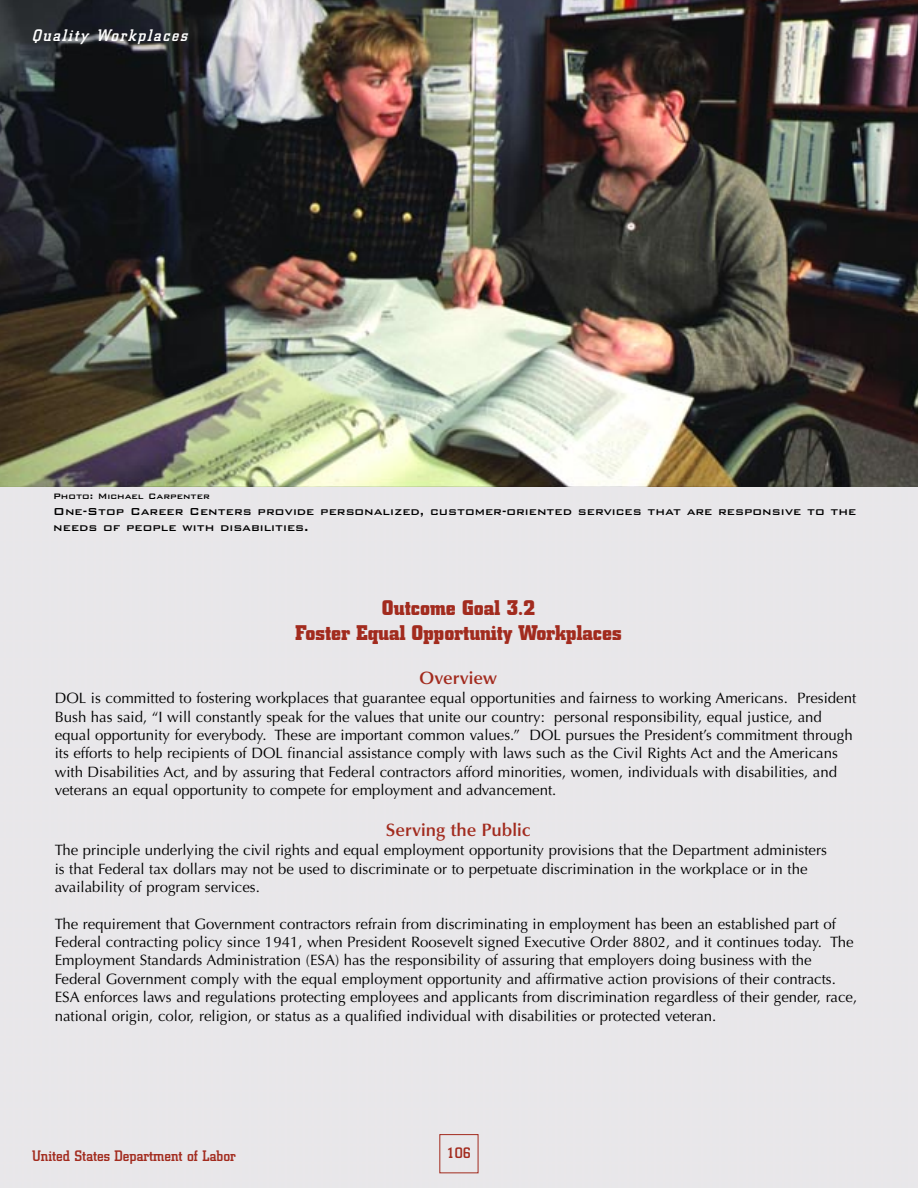
<style>
.page{position:relative;width:918px;height:1188px;background:#fff}
.page>*{position:absolute;margin:0;border:0;box-sizing:border-box;transform-origin:0 0}
.t1{font:700 21px/25.2px "City";color:#a22b1e;text-align:center}
.t2{font:600 18px "Optima";color:#a22b1e}
.t3{font:italic 500 16.5px "City";letter-spacing:.11em;color:#fff}
.t4{font:15px/18.3px "Optima";color:#000}
.t5{font:500 15px "City";color:#a22b1e}
.t6{font:500 13.5px/16.2px "Bank Gothic BT";color:#000}
.t7{font:500 10.5px "Bank Gothic BT";color:#000}
</style>
<div class="page">
<div style="left:0;top:486px;width:918px;height:702px;background:#e8e7ea"></div>
<img style="left:0;top:0;width:918px;height:486px">
<p class="t3" style="left:32px;top:30px;width:157px">Quality Workplaces</p>
<p class="t7" style="left:53px;top:489px;width:158px">Photo: Michael Carpenter</p>
<p class="t6" style="left:53px;top:502px;width:805px">One-Stop Career Centers provide personalized, customer-oriented services that are responsive to the needs of people with disabilities.</p>
<h1 class="t1" style="left:295px;top:597px;width:328px">Outcome Goal 3.2<br>Foster Equal Opportunity Workplaces</h1>
<p class="t2" style="left:419px;top:670px;width:80px">Overview</p>
<p class="t4" style="left:55px;top:691px;width:803px">DOL is committed to fostering workplaces that guarantee equal opportunities and fairness to working Americans. President Bush has said, “I will constantly speak for the values that unite our country: personal responsibility, equal justice, and equal opportunity for everybody. These are important common values.” DOL pursues the President’s commitment through its efforts to help recipients of DOL financial assistance comply with laws such as the Civil Rights Act and the Americans with Disabilities Act, and by assuring that Federal contractors afford minorities, women, individuals with disabilities, and veterans an equal opportunity to compete for employment and advancement.</p>
<p class="t2" style="left:386px;top:822px;width:146px">Serving the Public</p>
<p class="t4" style="left:55px;top:843px;width:774px">The principle underlying the civil rights and equal employment opportunity provisions that the Department administers is that Federal tax dollars may not be used to discriminate or to perpetuate discrimination in the workplace or in the availability of program services.</p>
<p class="t4" style="left:55px;top:916px;width:804px">The requirement that Government contractors refrain from discriminating in employment has been an established part of Federal contracting policy since 1941, when President Roosevelt signed Executive Order 8802, and it continues today. The Employment Standards Administration (ESA) has the responsibility of assuring that employers doing business with the Federal Government comply with the equal employment opportunity and affirmative action provisions of their contracts.<br>ESA enforces laws and regulations protecting employees and applicants from discrimination regardless of their gender, race, national origin, color, religion, or status as a qualified individual with disabilities or protected veteran.</p>
<p class="t5" style="left:32px;top:1151px;width:205px">United States Department of Labor</p>
<p class="t5" style="left:447px;top:1148px;width:26px">106</p>
</div>
